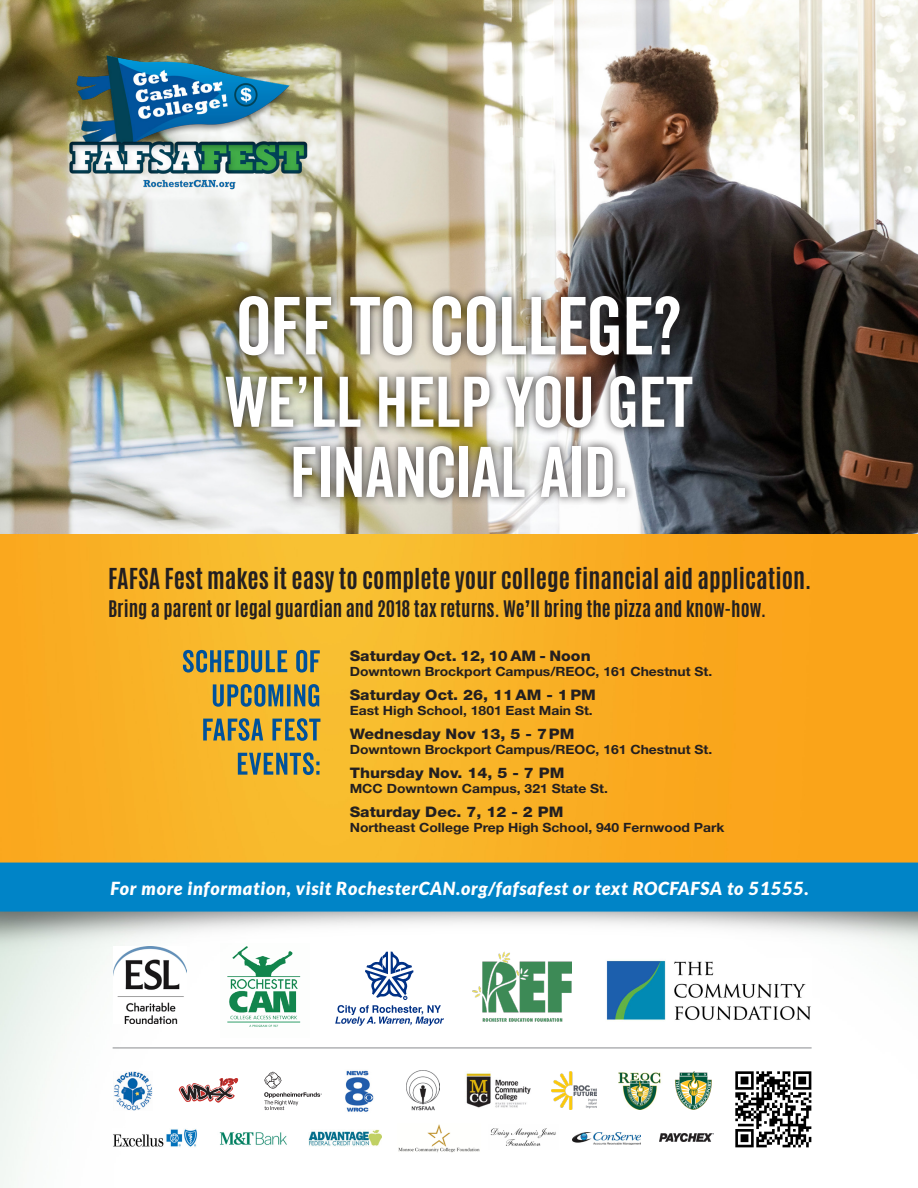
<style>
.page{position:relative;width:918px;height:1188px;background:#fff}
.page>*{position:absolute;margin:0;border:0;box-sizing:border-box;transform-origin:0 0}
.t1{font:79.65px "Veneer Clean";color:#fff}
.t2{font:69.3px "Veneer Clean";color:#fff}
.t3{font:700 24.15px "Antonio";color:#231f20}
.t4{font:700 19.05px "Antonio";color:#231f20}
.t5{font:italic 900 18px "Lato";letter-spacing:.04em;color:#fff}
.t6{font:800 14.55px "Helvetica Neue LT";color:#231f20;scale:1.09 1}
.t7{font:700 12.75px "Helvetica Neue LT";color:#231f20;scale:1.09 1}
</style>
<div class="page">
<img style="left:0;top:0;width:918px;height:1188px">
<svg style="left:238px;top:752px;width:82px;height:23px;background:#888c5e"></svg>
<svg style="left:203px;top:718px;width:117px;height:23px;background:#8e8e5c"></svg>
<svg style="left:213px;top:684px;width:106px;height:23px;background:#768467"></svg>
<svg style="left:183px;top:650px;width:137px;height:23px;background:#868b5f"></svg>
<div style="left:217px;top:287px;width:484px;height:219px;background:#231f20;opacity:.92"></div>
<img style="left:67px;top:54px;width:243px;height:137px">
<hr style="left:113px;top:1048px;width:699px;height:1px;background:#8a8c8f">
<img style="left:604px;top:958px;width:208px;height:65px">
<img style="left:472px;top:952px;width:100px;height:70px">
<img style="left:221px;top:944px;width:89px;height:93px">
<img style="left:113px;top:947px;width:73px;height:77px">
<svg style="left:335px;top:952px;width:109px;height:74px"></svg>
<img style="left:735px;top:1071px;width:77px;height:76px">
<img style="left:406px;top:1070px;width:33px;height:41px">
<svg style="left:264px;top:1072px;width:58px;height:38px"></svg>
<img style="left:660px;top:1133px;width:53px;height:9px">
<svg style="left:178px;top:1077px;width:61px;height:26px"></svg>
<img style="left:398px;top:1123px;width:82px;height:30px">
<img style="left:113px;top:1072px;width:39px;height:38px">
<img style="left:308px;top:1130px;width:74px;height:16px">
<img style="left:551px;top:1072px;width:45px;height:38px">
<img style="left:572px;top:1132px;width:68px;height:12px">
<img style="left:463px;top:1071px;width:71px;height:38px">
<img style="left:489px;top:1124px;width:69px;height:25px">
<img style="left:112px;top:1129px;width:86px;height:18px">
<img style="left:217px;top:1128px;width:74px;height:21px">
<img style="left:342px;top:1070px;width:34px;height:44px">
<img style="left:619px;top:1070px;width:43px;height:40px">
<img style="left:675px;top:1071px;width:38px;height:39px">
<p class="t1" style="left:237px;top:278px;width:446px">OFF TO COLLEGE?</p>
<p class="t2" style="left:225px;top:360px;width:470px">WE’LL HELP YOU GET</p>
<p class="t2" style="left:290px;top:430px;width:339px">FINANCIAL AID.</p>
<p class="t3" style="left:108px;top:561px;width:705px">FAFSA Fest makes it easy to complete your college financial aid application.</p>
<p class="t4" style="left:108px;top:595px;width:659px">Bring a parent or legal guardian and 2018 tax returns. We’ll bring the pizza and know-how.</p>
<p class="t6" style="left:350px;top:647px;width:223px">Saturday Oct. 12, 10 AM - Noon</p>
<p class="t7" style="left:350px;top:664px;width:334px">Downtown Brockport Campus/REOC, 161 Chestnut St.</p>
<p class="t6" style="left:350px;top:686px;width:227px">Saturday Oct. 26, 11AM - 1 PM</p>
<p class="t7" style="left:350px;top:703px;width:225px">East High School, 1801 East Main St.</p>
<p class="t6" style="left:350px;top:725px;width:208px">Wednesday Nov 13, 5 - 7PM</p>
<p class="t7" style="left:350px;top:742px;width:334px">Downtown Brockport Campus/REOC, 161 Chestnut St.</p>
<p class="t6" style="left:350px;top:764px;width:198px">Thursday Nov. 14, 5 - 7 PM</p>
<p class="t7" style="left:350px;top:781px;width:238px">MCC Downtown Campus, 321 State St.</p>
<p class="t6" style="left:350px;top:803px;width:198px">Saturday Dec. 7, 12 - 2 PM</p>
<p class="t7" style="left:350px;top:819px;width:345px">Northeast College Prep High School, 940 Fernwood Park</p>
<p class="t5" style="left:111px;top:878px;width:700px">For more information, visit RochesterCAN.org/fafsafest or text ROCFAFSA to 51555.</p>
</div>
